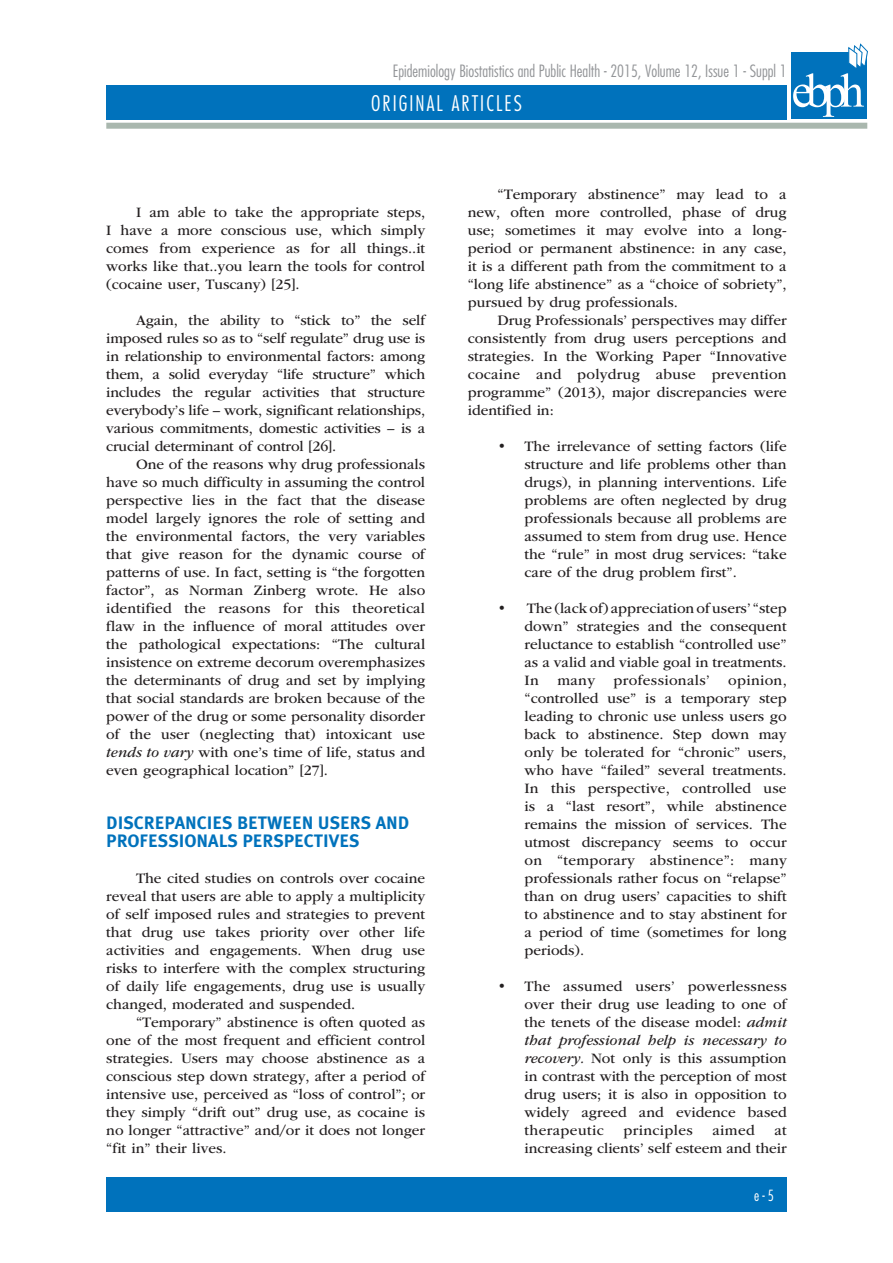
<style>
.page{position:relative;width:893px;height:1263px;background:#fff}
.page>*{position:absolute;margin:0;border:0;box-sizing:border-box;transform-origin:0 0}
.t1{font:300 condensed 21px "Futura Std";letter-spacing:.1em;color:#fff}
.Titoli_Sezioni{font:700 18px/18px "Meta Plus";color:#0072bc}
.t2{font:300 condensed 16.5px "Futura Std";color:#939598}
.Testo_Articolo_Garam{font:15px/18px "ITC Garamond Std";color:#231f20;text-align:justify}
.Testo_Articolo_Garam-2{font:15px "ITC Garamond Std";letter-spacing:.025em;color:#231f20}
.t3{font:300 condensed 15px "Futura Std";color:#fff}
.s1{font-style:italic}
</style>
<div class="page">
<div style="left:106px;top:85px;width:681px;height:34px;background:#0072bc"></div>
<div style="left:106px;top:1178px;width:681px;height:34px;background:#0072bc"></div>
<div style="left:106px;top:123px;width:761px;height:6px;background:#a9b7ae"></div>
<div style="left:791px;top:52px;width:76px;height:67px;background:#0072bc"></div>
<svg style="left:793px;top:43px;width:75px;height:74px"></svg>
<p class="t2" style="left:393px;top:62px;width:395px">Epidemiology Biostatistics and Public Health - 2015, Volume 12, Issue 1 - Suppl 1</p>
<h1 class="t1" style="left:371px;top:91px;width:152px">ORIGINAL ARTICLES</h1>
<p class="Testo_Articolo_Garam" style="left:106px;top:203px;width:320px;text-indent:30px">I am able to take the appropriate steps, I have a more conscious use, which simply comes from experience as for all things..it works like that..you learn the tools for control (cocaine user, Tuscany) [25].</p>
<p class="Testo_Articolo_Garam" style="left:106px;top:311px;width:320px;text-indent:30px">Again, the ability to “stick to” the self imposed rules so as to “self regulate” drug use is in relationship to environmental factors: among them, a solid everyday “life structure” which includes the regular activities that structure everybody’s life – work, significant relationships, various commitments, domestic activities – is a crucial determinant of control [26].</p>
<p class="Testo_Articolo_Garam" style="left:106px;top:455px;width:320px;text-indent:30px">One of the reasons why drug professionals have so much difficulty in assuming the control perspective lies in the fact that the disease model largely ignores the role of setting and the environmental factors, the very variables that give reason for the dynamic course of patterns of use. In fact, setting is “the forgotten factor”, as Norman Zinberg wrote. He also identified the reasons for this theoretical flaw in the influence of moral attitudes over the pathological expectations: “The cultural insistence on extreme decorum overemphasizes the determinants of drug and set by implying that social standards are broken because of the power of the drug or some personality disorder of the user (neglecting that) intoxicant use <span class="s1">tends to vary</span> with one’s time of life, status and even geographical location” [27].</p>
<p class="Titoli_Sezioni" style="left:106px;top:813px;width:305px">DISCREPANCIES BETWEEN USERS AND<br>PROFESSIONALS PERSPECTIVES</p>
<p class="Testo_Articolo_Garam" style="left:106px;top:869px;width:320px;text-indent:30px">The cited studies on controls over cocaine reveal that users are able to apply a multiplicity of self imposed rules and strategies to prevent that drug use takes priority over other life activities and engagements. When drug use risks to interfere with the complex structuring of daily life engagements, drug use is usually changed, moderated and suspended.</p>
<p class="Testo_Articolo_Garam" style="left:106px;top:1013px;width:320px;text-indent:30px">“Temporary” abstinence is often quoted as one of the most frequent and efficient control strategies. Users may choose abstinence as a conscious step down strategy, after a period of intensive use, perceived as “loss of control”; or they simply “drift out” drug use, as cocaine is no longer “attractive” and/or it does not longer “fit in” their lives.</p>
<p class="Testo_Articolo_Garam" style="left:468px;top:185px;width:320px;text-indent:30px">“Temporary abstinence” may lead to a new, often more controlled, phase of drug use; sometimes it may evolve into a long&shy;period or permanent abstinence: in any case, it is a different path from the commitment to a “long life abstinence” as a “choice of sobriety”, pursued by drug professionals.</p>
<p class="Testo_Articolo_Garam" style="left:468px;top:311px;width:320px;text-indent:30px">Drug Professionals’ perspectives may differ consistently from drug users perceptions and strategies. In the Working Paper “Innovative cocaine and polydrug abuse prevention programme” (2013), major discrepancies were identified in:</p>
<p class="Testo_Articolo_Garam" style="left:524px;top:437px;width:264px;text-indent:-27px">• The irrelevance of setting factors (life structure and life problems other than drugs), in planning interventions. Life problems are often neglected by drug professionals because all problems are assumed to stem from drug use. Hence the “rule” in most drug services: “take care of the drug problem first”.</p>
<p class="Testo_Articolo_Garam" style="left:524px;top:599px;width:264px;text-indent:-27px">• The (lack of) appreciation of users’ “step down” strategies and the consequent reluctance to establish “controlled use” as a valid and viable goal in treatments.<br>In many professionals’ opinion, “controlled use” is a temporary step leading to chronic use unless users go back to abstinence. Step down may only be tolerated for “chronic” users, who have “failed” several treatments.<br>In this perspective, controlled use is a “last resort”, while abstinence remains the mission of services. The utmost discrepancy seems to occur on “temporary abstinence”: many professionals rather focus on “relapse” than on drug users’ capacities to shift to abstinence and to stay abstinent for a period of time (sometimes for long periods).</p>
<p class="Testo_Articolo_Garam" style="left:524px;top:977px;width:264px;text-indent:-27px">• The assumed users’ powerlessness over their drug use leading to one of the tenets of the disease model: <span class="s1">admit that professional help is necessary to recovery.</span> Not only is this assumption in contrast with the perception of most drug users; it is also in opposition to widely agreed and evidence based therapeutic</p>
<p class="Testo_Articolo_Garam-2" style="left:623px;top:1122px;width:71px">principles</p>
<p class="Testo_Articolo_Garam" style="left:712px;top:1121px;width:44px">aimed</p>
<p class="Testo_Articolo_Garam" style="left:524px;top:1121px;width:264px;text-align:right">at<br>increasing clients’ self esteem and their</p>
<p class="t3" style="left:754px;top:1187px;width:21px">e-5</p>
</div>
